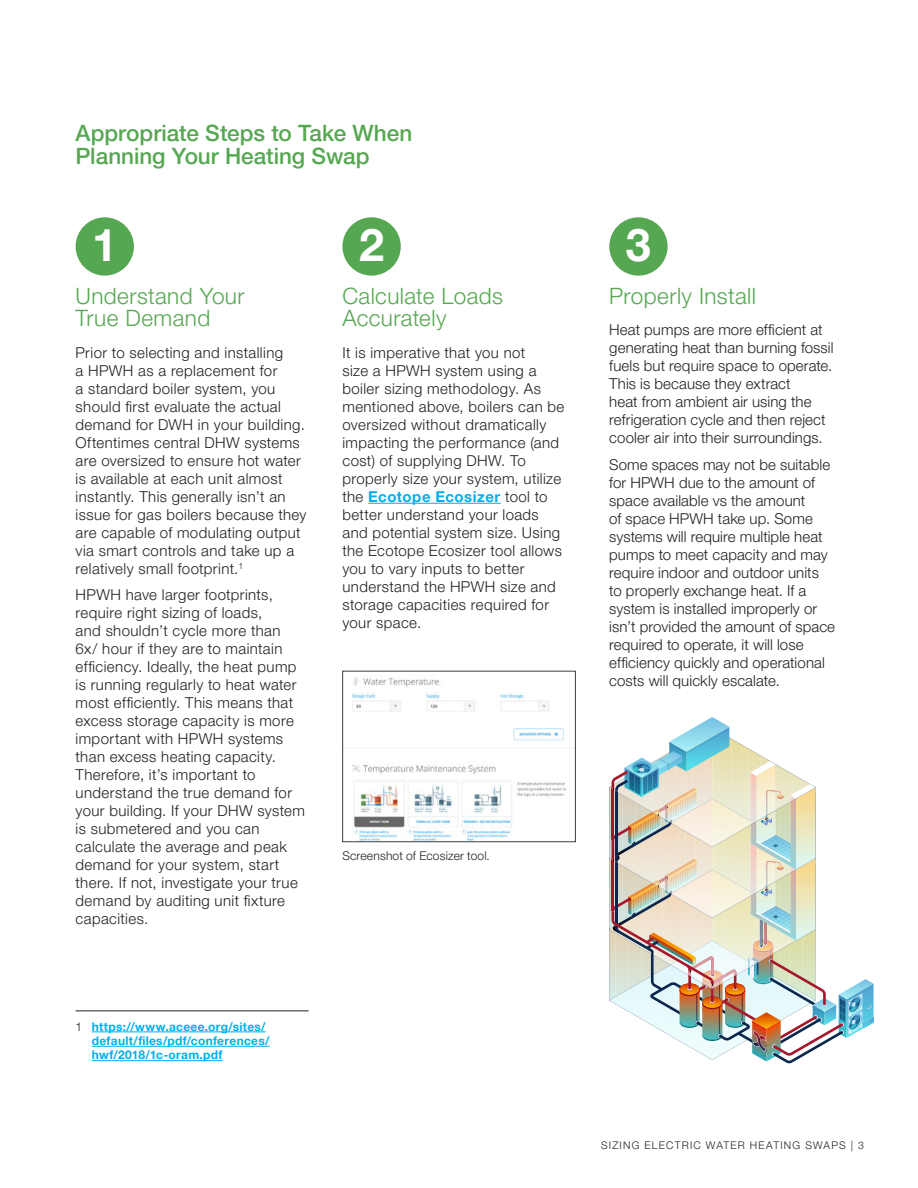
<style>
.page{position:relative;width:918px;height:1188px;background:#fff}
.page>*{position:absolute;margin:0;border:0;box-sizing:border-box;transform-origin:0 0}
.big_numbers{font:700 45px "Helvetica Neue LT Pro";color:#fff}
.head_2_-_steps{font:300 22.5px/22.5px "Helvetica Neue LT Pro";letter-spacing:.015em;color:#56a752}
.head_2{font:500 22.5px/22.5px "Helvetica Neue LT Pro";color:#56a752}
.body{font:300 15px/18px "Helvetica Neue LT Pro";letter-spacing:.025em;color:#231f20}
.body-2{font:300 15px/18px "Helvetica Neue LT Pro";letter-spacing:.005em;color:#231f20}
.Footnote_w__indent{font:700 12px/14.4px "Helvetica Neue LT Pro";letter-spacing:.025em;color:#00aeef}
.t1{font:300 12px "Helvetica Neue LT Pro";letter-spacing:.015em;color:#231f20}
.t2{font:300 10.5px "Helvetica Neue LT Pro";letter-spacing:.115em;color:#231f20}
.s1{font-weight:700;color:#00aeef}
.s2{font-weight:300;color:#231f20}
</style>
<div class="page">
<hr style="left:76px;top:1011px;width:233px;height:1px;background:#231f20">
<hr style="left:92px;top:1032px;width:174px;height:1px;background:#00aeef">
<hr style="left:92px;top:1046px;width:178px;height:1px;background:#00aeef">
<hr style="left:92px;top:1060px;width:130px;height:1px;background:#00aeef">
<hr style="left:368px;top:503px;width:133px;height:1px;background:#00aeef">
<img style="left:352px;top:677px;width:215px;height:163px">
<div style="left:343px;top:671px;width:233px;height:171px;border:1px solid #3e3e3f"></div>
<img style="left:609px;top:718px;width:265px;height:345px">
<div style="left:609px;top:217px;width:59px;height:59px;background:#56a752;border-radius:50%"></div>
<div style="left:342px;top:217px;width:59px;height:59px;background:#56a752;border-radius:50%"></div>
<div style="left:76px;top:217px;width:58px;height:59px;background:#56a752;border-radius:50%"></div>
<p class="head_2" style="left:76px;top:122px;width:338px">Appropriate Steps to Take When<br>Planning Your Heating Swap</p>
<p class="big_numbers" style="left:92px;top:217px;width:27px">1</p>
<p class="big_numbers" style="left:359px;top:217px;width:27px">2</p>
<p class="big_numbers" style="left:626px;top:217px;width:27px">3</p>
<p class="head_2_-_steps" style="left:76px;top:284px;width:170px">Understand Your<br>True Demand</p>
<p class="body" style="left:76px;top:343px;width:232px">Prior to selecting and installing<br>a HPWH as a replacement for<br>a standard boiler system, you should first evaluate the actual demand for DWH in your building.<br>Oftentimes central DHW systems are oversized to ensure hot water is available at each unit almost instantly. This generally isn’t an issue for gas boilers because they are capable of modulating output via smart controls and take up a relatively small footprint.<sup>1</sup></p>
<p class="body" style="left:76px;top:586px;width:231px">HPWH have larger footprints, require right sizing of loads,<br>and shouldn’t cycle more than<br>6x/ hour if they are to maintain efficiency. Ideally, the heat pump is running regularly to heat water most efficiently. This means that excess storage capacity is more important with HPWH systems than excess heating capacity.<br>Therefore, it’s important to understand the true demand for your building. If your DHW system is submetered and you can calculate the average and peak demand for your system, start there. If not, investigate your true demand by auditing unit fixture capacities.</p>
<p class="head_2_-_steps" style="left:342px;top:284px;width:162px">Calculate Loads<br>Accurately</p>
<p class="body" style="left:342px;top:343px;width:223px">It is imperative that you not<br>size a HPWH system using a boiler sizing methodology. As mentioned above, boilers can be oversized without dramatically impacting the performance (and cost) of supplying DHW. To properly size your system, utilize the <span class="s1">Ecotope Ecosizer</span> tool to better understand your loads and potential system size. Using the Ecotope Ecosizer tool allows you to vary inputs to better understand the HPWH size and storage capacities required for your space.</p>
<p class="t1" style="left:342px;top:848px;width:149px">Screenshot of Ecosizer tool.</p>
<p class="head_2_-_steps" style="left:609px;top:284px;width:148px">Properly Install</p>
<p class="body-2" style="left:609px;top:321px;width:226px">Heat pumps are more efficient at generating heat than burning fossil fuels but require space to operate.<br>This is because they extract<br>heat from ambient air using the refrigeration cycle and then reject cooler air into their surroundings.</p>
<p class="body-2" style="left:609px;top:455px;width:227px">Some spaces may not be suitable for HPWH due to the amount of space available vs the amount<br>of space HPWH take up. Some systems will require multiple heat pumps to meet capacity and may require indoor and outdoor units to properly exchange heat. If a system is installed improperly or isn’t provided the amount of space required to operate, it will lose efficiency quickly and operational costs will quickly escalate.</p>
<p class="Footnote_w__indent" style="left:92px;top:1019px;width:179px;text-indent:-16px"><span class="s2">1</span> https://www.aceee.org/sites/ default/files/pdf/conferences/ hwf/2018/1c-oram.pdf</p>
<p class="t2" style="left:601px;top:1139px;width:264px">SIZING ELECTRIC WATER HEATING SWAPS | 3</p>
</div>
